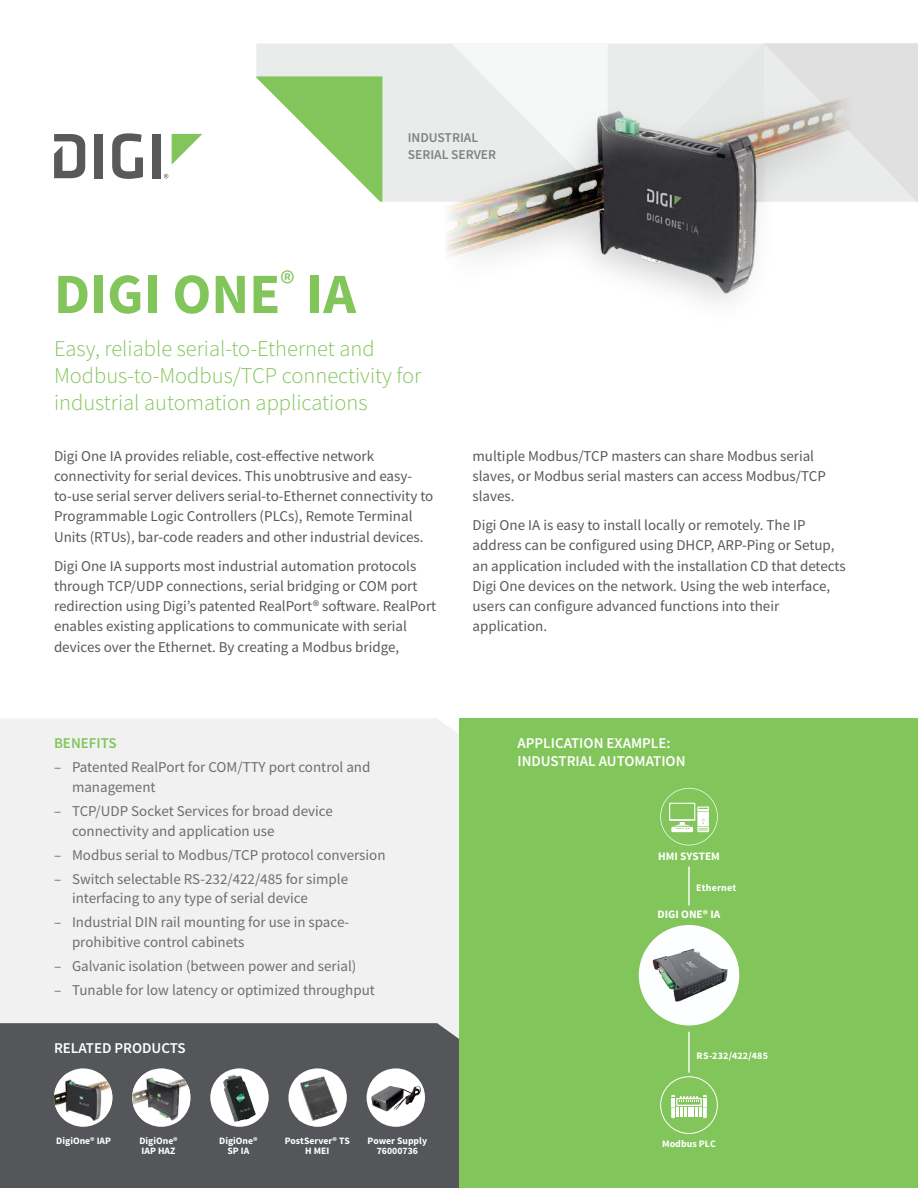
<style>
.page{position:relative;width:918px;height:1188px;background:#fff}
.page>*{position:absolute;margin:0;border:0;box-sizing:border-box;transform-origin:0 0}
.t1{font:700 57px "Source Sans Pro";color:#82c55b}
.Product_Description{font:300 22.5px/27px "Source Sans Pro";color:#82c55b}
.Body_Copy{font:15px/20.2px "Source Sans Pro";color:#58595b}
.t2{font:15px/19.5px "Source Sans Pro";color:#6d6e71}
.t3{font:600 15px "Source Sans Pro";color:#fff}
.t4{font:600 15px "Source Sans Pro";color:#82c55b}
.t5{font:600 13.5px/16.5px "Source Sans Pro";color:#808285}
.t6{font:700 11.4px "Source Sans Pro";color:#fff}
.t7{font:700 10.05px "Source Sans Pro";letter-spacing:.02em;color:#fff}
.t8{font:700 9.75px/10.5px "Source Sans Pro";color:#fff;text-align:center}
</style>
<div class="page">
<div style="left:95px;top:134px;width:8px;height:44px;background:#58595b"></div>
<svg style="left:112px;top:133px;width:31px;height:46px"></svg>
<div style="left:152px;top:134px;width:9px;height:44px;background:#58595b"></div>
<svg style="left:172px;top:134px;width:30px;height:30px"></svg>
<svg style="left:54px;top:134px;width:31px;height:44px"></svg>
<svg style="left:164px;top:174px;width:4px;height:4px"></svg>
<div style="left:459px;top:718px;width:459px;height:470px;background:#82c55b"></div>
<div style="left:0;top:719px;width:459px;height:304px;background:#f1f1f2"></div>
<div style="left:0;top:1023px;width:459px;height:165px;background:#54565a"></div>
<div style="left:256px;top:44px;width:195px;height:158px;background:#eaebeb"></div>
<svg style="left:256px;top:76px;width:126px;height:126px"></svg>
<svg style="left:451px;top:43px;width:467px;height:159px;background:#e5e5e6"></svg>
<svg style="left:54px;top:1068px;width:58px;height:59px"></svg>
<img style="left:54px;top:1073px;width:58px;height:49px">
<div style="left:210px;top:1068px;width:59px;height:59px;background:#fff;border-radius:50%"></div>
<img style="left:223px;top:1074px;width:33px;height:48px">
<div style="left:367px;top:1068px;width:58px;height:59px;background:#fff;border-radius:50%"></div>
<svg style="left:368px;top:1119px;width:57px;height:1px"></svg>
<svg style="left:367px;top:1078px;width:58px;height:41px"></svg>
<img style="left:371px;top:1086px;width:50px;height:26px">
<svg style="left:132px;top:1068px;width:59px;height:59px"></svg>
<img style="left:132px;top:1070px;width:58px;height:53px">
<div style="left:288px;top:1068px;width:59px;height:59px;background:#fff;border-radius:50%"></div>
<img style="left:298px;top:1076px;width:41px;height:46px">
<hr style="left:688px;top:867px;width:2px;height:38px;background:#fff">
<div style="left:660px;top:1076px;width:58px;height:58px;border:1px solid #fff;border-radius:50%"></div>
<div style="left:639px;top:925px;width:100px;height:100px;background:#fcfeff;border-radius:50%"></div>
<svg style="left:660px;top:788px;width:58px;height:57px"></svg>
<svg style="left:671px;top:1095px;width:36px;height:23px"></svg>
<hr style="left:688px;top:1032px;width:2px;height:40px;background:#fff">
<img style="left:646px;top:941px;width:89px;height:68px">
<div style="left:444px;top:74px;width:408px;height:266px;background:#fff"></div>
<img style="left:446px;top:54px;width:406px;height:248px">
<p class="t1" style="left:54px;top:258px;width:303px">DIGI ONE<sup>®</sup> IA</p>
<p class="t5" style="left:408px;top:129px;width:90px">INDUSTRIAL<br>SERIAL SERVER</p>
<p class="Product_Description" style="left:54px;top:335px;width:369px">Easy, reliable serial-to-Ethernet and<br>Modbus-to-Modbus/TCP connectivity for industrial automation applications</p>
<p class="Body_Copy" style="left:54px;top:445px;width:381px">Digi One IA provides reliable, cost-effective network connectivity for serial devices. This unobtrusive and easy&shy;to-use serial server delivers serial-to-Ethernet connectivity to Programmable Logic Controllers (PLCs), Remote Terminal Units (RTUs), bar-code readers and other industrial devices.</p>
<p class="Body_Copy" style="left:54px;top:556px;width:384px">Digi One IA supports most industrial automation protocols through TCP/UDP connections, serial bridging or COM port redirection using Digi’s patented RealPort® software. RealPort enables existing applications to communicate with serial devices over the Ethernet. By creating a Modbus bridge,</p>
<p class="t4" style="left:54px;top:734px;width:64px">BENEFITS</p>
<p class="t2" style="left:72px;top:758px;width:300px;text-indent:-18px">– Patented RealPort for COM/TTY port control and management</p>
<p class="t2" style="left:72px;top:801px;width:262px;text-indent:-18px">– TCP/UDP Socket Services for broad device connectivity and application use</p>
<p class="t2" style="left:54px;top:845px;width:333px">– Modbus serial to Modbus/TCP protocol conversion</p>
<p class="t2" style="left:72px;top:869px;width:278px;text-indent:-18px">– Switch selectable RS-232/422/485 for simple interfacing to any type of serial device</p>
<p class="t2" style="left:72px;top:912px;width:279px;text-indent:-18px">– Industrial DIN rail mounting for use in space&shy;prohibitive control cabinets</p>
<p class="t2" style="left:54px;top:956px;width:304px">– Galvanic isolation (between power and serial)</p>
<p class="t2" style="left:54px;top:980px;width:322px">– Tunable for low latency or optimized throughput</p>
<p class="t3" style="left:54px;top:1038px;width:133px">RELATED PRODUCTS</p>
<p class="t8" style="left:56px;top:1135px;width:56px">DigiOne® IAP</p>
<p class="t8" style="left:219px;top:1135px;width:40px">DigiOne®</p>
<p class="t8" style="left:227px;top:1146px;width:23px">SP IA</p>
<p class="t8" style="left:368px;top:1135px;width:61px">Power Supply<br>76000736</p>
<p class="t8" style="left:139px;top:1135px;width:40px;text-align:left">DigiOne®<br>IAP HAZ</p>
<p class="t8" style="left:285px;top:1135px;width:66px">PostServer® TS<br>H MEI</p>
<p class="Body_Copy" style="left:472px;top:445px;width:355px">multiple Modbus/TCP masters can share Modbus serial slaves, or Modbus serial masters can access Modbus/TCP slaves.</p>
<p class="Body_Copy" style="left:472px;top:515px;width:375px">Digi One IA is easy to install locally or remotely. The IP address can be configured using DHCP, ARP-Ping or Setup, an application included with the installation CD that detects Digi One devices on the network. Using the web interface, users can configure advanced functions into their application.</p>
<p class="t3" style="left:518px;top:734px;width:155px">APPLICATION EXAMPLE:</p>
<p class="t3" style="left:518px;top:752px;width:170px">INDUSTRIAL AUTOMATION</p>
<p class="t6" style="left:658px;top:849px;width:63px">HMI SYSTEM</p>
<p class="t7" style="left:696px;top:881px;width:42px">Ethernet</p>
<p class="t6" style="left:658px;top:906px;width:64px">DIGI ONE® IA</p>
<p class="t7" style="left:697px;top:1049px;width:73px">RS-232/422/485</p>
<p class="t7" style="left:662px;top:1138px;width:55px">Modbus PLC</p>
</div>
